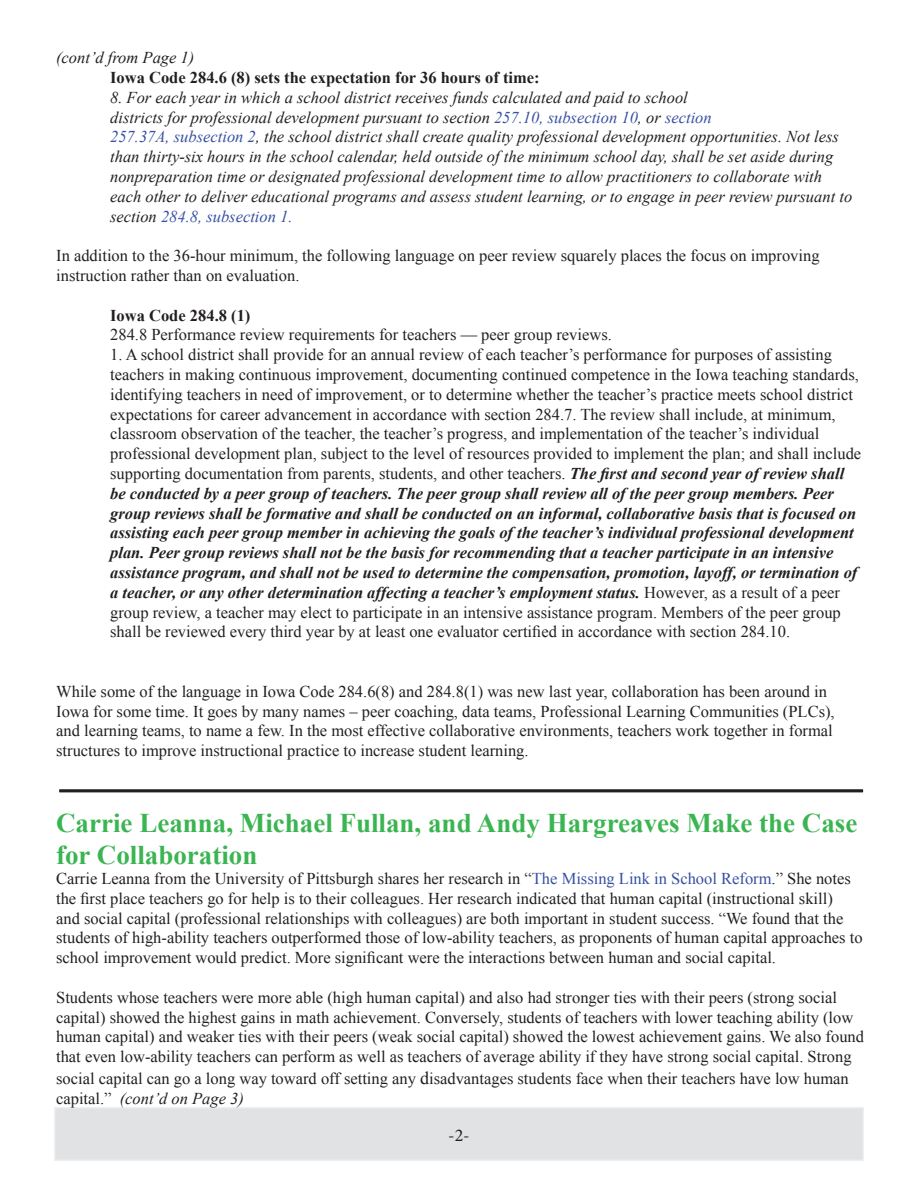
<style>
.page{position:relative;width:918px;height:1188px;background:#fff}
.page>*{position:absolute;margin:0;border:0;box-sizing:border-box;transform-origin:0 0}
.t1{font:700 27px/32.4px "Times New Roman";color:#3bb552}
.t2{font:18px "Minion Pro";color:#231f20}
.t3{font:16.5px/19.8px "Times New Roman";color:#231f20}
.t4{font:italic 16.5px/19.8px "Times New Roman";color:#231f20}
.t5{font:700 16.5px "Times New Roman";color:#231f20}
.s1{color:#3750a2}
.s2{font-weight:700;font-style:italic}
.s3{font-size:18px}
.s4{font-style:italic}
</style>
<div class="page">
<div style="left:55px;top:1108px;width:808px;height:52px;background:#e1e2e4"></div>
<div style="left:54px;top:1107px;width:810px;height:54px;border:2px solid #eeeeef"></div>
<svg style="left:59px;top:789px;width:805px;height:4px;background:#504c4d"></svg>
<p class="t4" style="left:56px;top:47px;width:140px">(cont’d from Page 1)</p>
<p class="t5" style="left:110px;top:66px;width:431px">Iowa Code 284.6 (8) sets the expectation for 36 hours of time:</p>
<p class="t4" style="left:110px;top:87px;width:744px">8. For each year in which a school district receives funds calculated and paid to school<br>districts for professional development pursuant to section <span class="s1">257.10, subsection 10</span>, or <span class="s1">section<br>257.37A, subsection 2</span>, the school district shall create quality professional development opportunities. Not less than thirty-six hours in the school calendar, held outside of the minimum school day, shall be set aside during nonpreparation time or designated professional development time to allow practitioners to collaborate with each other to deliver educational programs and assess student learning, or to engage in peer review pursuant to section <span class="s1">284.8, subsection 1.</span></p>
<p class="t3" style="left:56px;top:246px;width:765px">In addition to the 36-hour minimum, the following language on peer review squarely places the focus on improving instruction rather than on evaluation.</p>
<p class="t5" style="left:110px;top:304px;width:142px">Iowa Code 284.8 (1)</p>
<p class="t3" style="left:110px;top:325px;width:503px">284.8 Performance review requirements for teachers — peer group reviews.</p>
<p class="t3" style="left:110px;top:345px;width:753px">1. A school district shall provide for an annual review of each teacher’s performance for purposes of assisting teachers in making continuous improvement, documenting continued competence in the Iowa teaching standards, identifying teachers in need of improvement, or to determine whether the teacher’s practice meets school district expectations for career advancement in accordance with section 284.7. The review shall include, at minimum, classroom observation of the teacher, the teacher’s progress, and implementation of the teacher’s individual professional development plan, subject to the level of resources provided to implement the plan; and shall include supporting documentation from parents, students, and other teachers. <span class="s2">The first and second year of review shall be conducted by a peer group of teachers. The peer group shall review all of the peer group members. Peer group reviews shall be formative and shall be conducted on an informal, collaborative basis that is focused on assisting each peer group member in achieving the goals of the teacher’s individual professional development plan. Peer group reviews shall not be the basis for recommending that a teacher participate in an intensive assistance program, and shall not be used to determine the compensation, promotion, layoff, or termination of a teacher, or any other determination affecting a teacher’s employment status.</span> However, as a result of a peer group review, a teacher may elect to participate in an intensive assistance program. Members of the peer group shall be reviewed every third year by at least one evaluator certified in accordance with section 284.10.</p>
<p class="t3" style="left:56px;top:681px;width:780px">While some of the language in Iowa Code 284.6(8) and 284.8(1) was new last year, collaboration has been around in Iowa for some time. It goes by many names – peer coaching, data teams, Professional Learning Communities (PLCs), and learning teams, to name a few. In the most effective collaborative environments, teachers work together in formal structures to improve instructional practice to increase student learning.</p>
<h1 class="t1" style="left:56px;top:806px;width:803px">Carrie Leanna, Michael Fullan, and Andy Hargreaves Make the Case for Collaboration</h1>
<p class="t3" style="left:56px;top:868px;width:808px">Carrie Leanna from the University of Pittsburgh shares her research in “<span class="s1">The Missing Link in School Reform</span>.” She notes the first place teachers go for help is to their colleagues. Her research indicated that human capital (instructional skill)<br>and social capital (professional relationships with colleagues) are both important in student success. “We found that the students of high-ability teachers outperformed those of low-ability teachers, as proponents of human capital approaches to school improvement would predict. More significant were the interactions between human and social capital.</p>
<p class="t3" style="left:56px;top:987px;width:809px">Students whose teachers were more able (high human capital) and also had stronger ties with their peers (strong social capital) showed the highest gains in math achievement. Conversely, students of teachers with lower teaching ability (low human capital) and weaker ties with their peers (weak social capital) showed the lowest achievement gains. We also found that even low-ability teachers can perform as well as teachers of average ability if they have strong social capital. Strong</p>
<p class="t3" style="left:56px;top:1068px;width:794px">social capital can go a long way toward off setting any <span class="s3">d</span>isadvantages students face when their teachers have low human capital.” <span class="s4">(cont’d on Page 3)</span></p>
<p class="t2" style="left:448px;top:1123px;width:23px">-2-</p>
</div>
